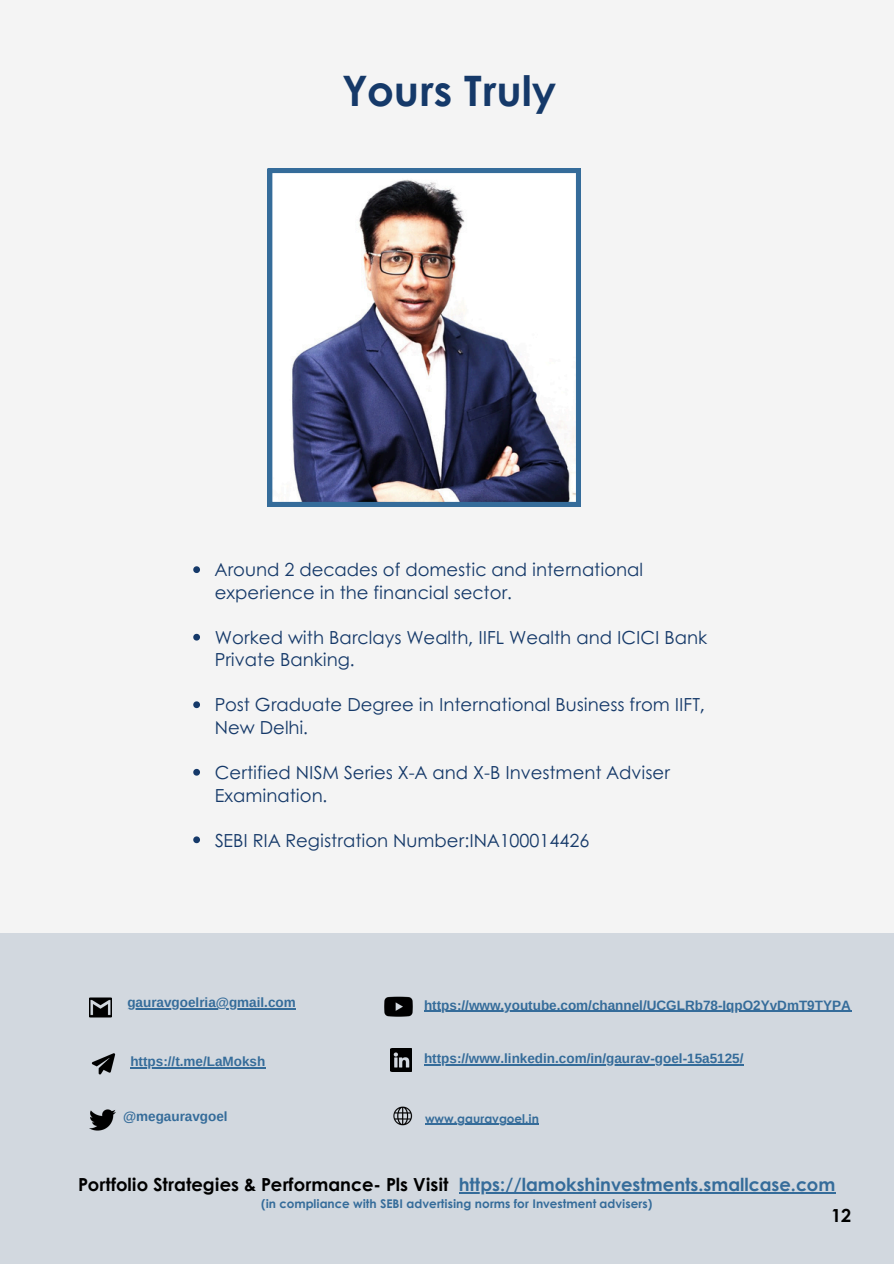
<style>
.page{position:relative;width:894px;height:1264px;background:#fff}
.page>*{position:absolute;margin:0;border:0;box-sizing:border-box;transform-origin:0 0}
.t1{font:700 42px "Century Gothic";color:#153969}
.t2{font:18px/22.5px "Century Gothic";color:#153969}
.t3{font:700 18px "Century Gothic";color:#000}
.t4{font:700 18px "Century Gothic";color:#356c9a}
.t5{font:700 13.5px "Arimo";color:#356c9a}
.t6{font:700 12px "Century Gothic";color:#356c9a}
</style>
<div class="page">
<div style="left:0;top:0;width:893px;height:1263px;background:#f4f4f4"></div>
<div style="left:0;top:933px;width:893px;height:330px;background:#d2d8df"></div>
<img style="left:89px;top:997px;width:23px;height:21px">
<hr style="left:127px;top:1008px;width:169px;height:1px;background:#356c9a">
<img style="left:89px;top:1109px;width:26px;height:22px">
<img style="left:91px;top:1053px;width:25px;height:21px">
<hr style="left:130px;top:1067px;width:135px;height:1px;background:#356c9a">
<img style="left:384px;top:996px;width:28px;height:21px">
<hr style="left:424px;top:1010px;width:426px;height:1px;background:#356c9a">
<img style="left:390px;top:1048px;width:21px;height:23px">
<hr style="left:424px;top:1064px;width:319px;height:1px;background:#356c9a">
<img style="left:393px;top:1106px;width:20px;height:20px">
<hr style="left:425px;top:1123px;width:114px;height:1px;background:#356c9a">
<svg style="left:268px;top:168px;width:312px;height:338px"></svg>
<svg style="left:193px;top:566px;width:7px;height:7px"></svg>
<svg style="left:193px;top:634px;width:7px;height:6px"></svg>
<svg style="left:193px;top:701px;width:7px;height:7px"></svg>
<svg style="left:193px;top:769px;width:7px;height:6px"></svg>
<svg style="left:193px;top:836px;width:7px;height:7px"></svg>
<hr style="left:458px;top:1192px;width:377px;height:1px;background:#356c9a">
<p class="t1" style="left:342px;top:59px;width:215px">Yours Truly</p>
<p class="t2" style="left:215px;top:558px;width:429px">Around 2 decades of domestic and international experience in the financial sector.</p>
<p class="t2" style="left:215px;top:625px;width:494px">Worked with Barclays Wealth, IIFL Wealth and ICICI Bank<br>Private Banking.</p>
<h3 class="t2" style="left:215px;top:693px;width:491px">Post Graduate Degree in International Business from IIFT,<br>New Delhi.</h3>
<p class="t2" style="left:215px;top:760px;width:456px">Certified NISM Series X-A and X-B Investment Adviser<br>Examination.</p>
<h3 class="t2" style="left:215px;top:828px;width:376px">SEBI RIA Registration Number:INA100014426</h3>
<h1 class="t5" style="left:127px;top:995px;width:170px">gauravgoelria@gmail.com</h1>
<p class="t5" style="left:424px;top:997px;width:428px">https://www.youtube.com/channel/UCGLRb78-IqpO2YvDmT9TYPA</p>
<p class="t5" style="left:130px;top:1053px;width:136px">https://t.me/LaMoksh</p>
<p class="t5" style="left:424px;top:1051px;width:321px">https://www.linkedin.com/in/gaurav-goel-15a5125/</p>
<p class="t5" style="left:123px;top:1109px;width:106px">@megauravgoel</p>
<p class="t6" style="left:425px;top:1109px;width:115px">www.gauravgoel.in</p>
<p class="t3" style="left:78px;top:1170px;width:372px">Portfolio Strategies &amp; Performance- Pls Visit</p>
<h3 class="t4" style="left:458px;top:1170px;width:378px">https://lamokshinvestments.smallcase.com</h3>
<h3 class="t6" style="left:261px;top:1194px;width:392px">(in compliance with SEBI advertising norms for Investment advisers)</h3>
<h3 class="t3" style="left:830px;top:1201px;width:22px">12</h3>
</div>
